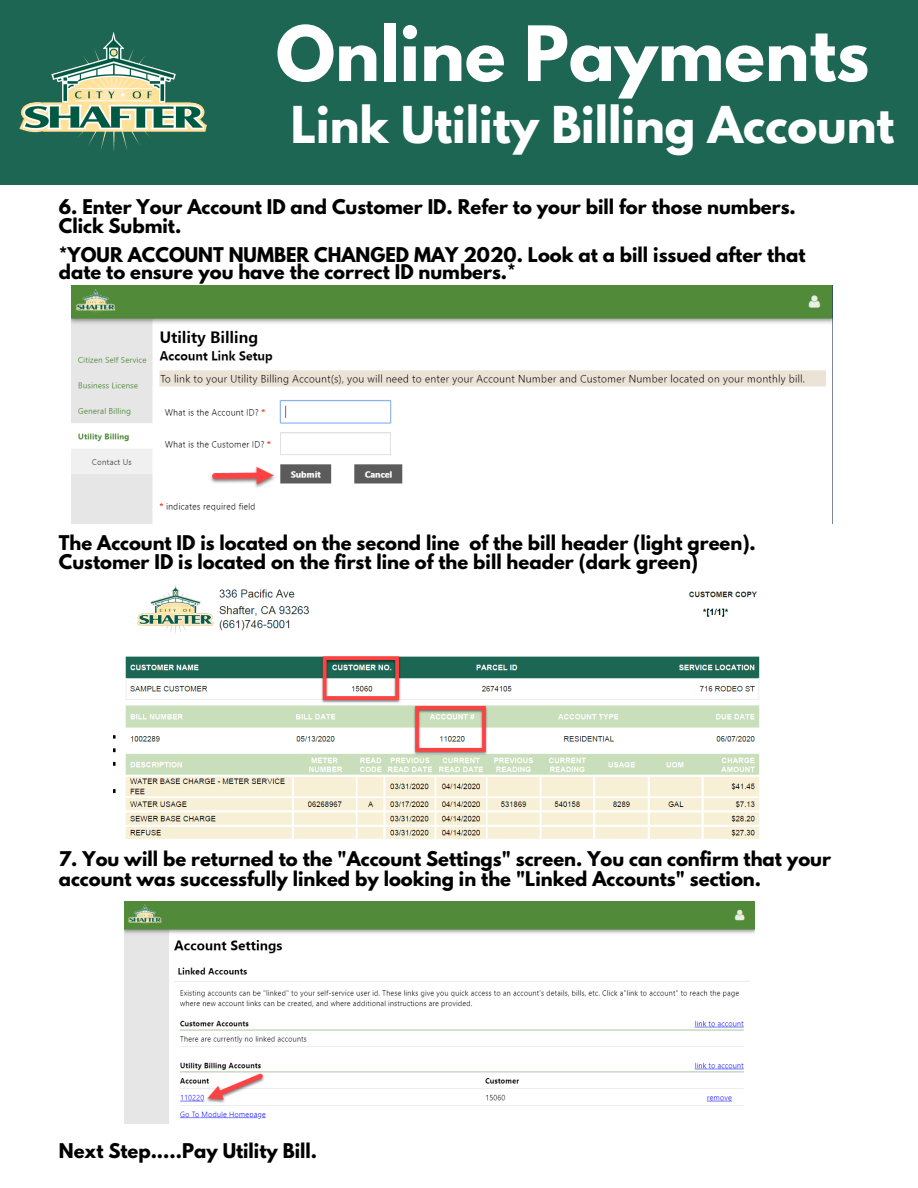
<style>
.page{position:relative;width:918px;height:1188px;background:#fff}
.page>*{position:absolute;margin:0;border:0;box-sizing:border-box;transform-origin:0 0}
.t1{font:700 67.5px "League Spartan";color:#fff}
.t2{font:700 45px "League Spartan";color:#fff}
.t3{font:700 18px/19.2px "League Spartan";color:#000}
</style>
<div class="page">
<div style="left:0;top:0;width:918px;height:185px;background:#1c6653"></div>
<img style="left:19px;top:32px;width:188px;height:119px">
<img style="left:72px;top:286px;width:760px;height:237px">
<img style="left:113px;top:585px;width:647px;height:254px">
<img style="left:125px;top:901px;width:630px;height:222px">
<h1 class="t1" style="left:276px;top:20px;width:595px">Online Payments</h1>
<h2 class="t2" style="left:291px;top:102px;width:605px">Link Utility Billing Account</h2>
<p class="t3" style="left:59px;top:199px;width:739px">6. Enter Your Account ID and Customer ID. Refer to your bill for those numbers.<br>Click Submit.</p>
<p class="t3" style="left:59px;top:249px;width:748px;line-height:16.8px">*YOUR ACCOUNT NUMBER CHANGED MAY 2020. Look at a bill issued after that date to ensure you have the correct ID numbers.*</p>
<p class="t3" style="left:59px;top:535px;width:699px">The Account ID is located on the second line of the bill header (light green).<br>Customer ID is located on the first line of the bill header (dark green)</p>
<p class="t3" style="left:59px;top:852px;width:774px">7. You will be returned to the "Account Settings" screen. You can confirm that your account was successfully linked by looking in the "Linked Accounts" section.</p>
<p class="t3" style="left:59px;top:1143px;width:260px">Next Step.....Pay Utility Bill.</p>
</div>
